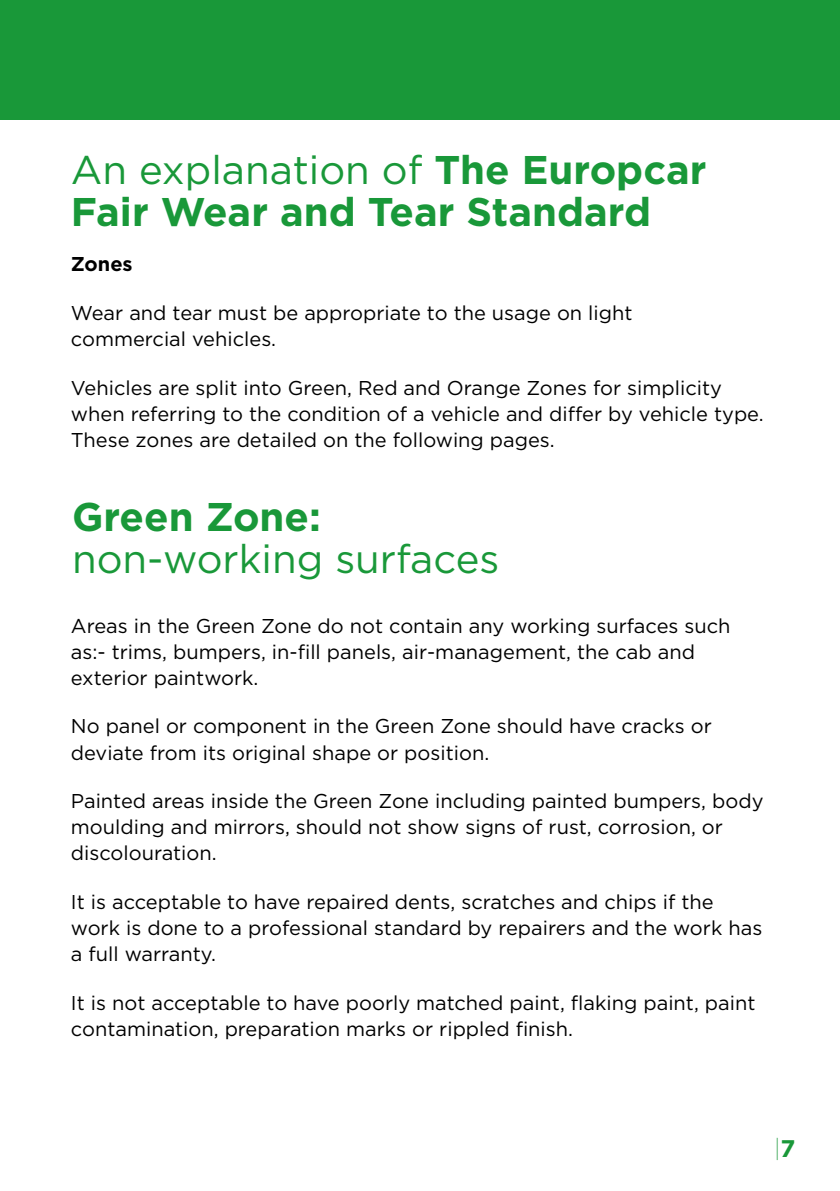
<style>
.page{position:relative;width:840px;height:1191px;background:#fff}
.page>*{position:absolute;margin:0;border:0;box-sizing:border-box;transform-origin:0 0}
.t1{font:700 40px/42px "Gotham";color:#199839}
.t2{font:40px "Gotham";color:#199839}
.t3{font:200 24px "Gotham";color:#199839}
.t4{font:20px/26px "Gotham";color:#000}
.t5{font:700 20px "Gotham";color:#000}
.s1{font-weight:400}
.s2{font-weight:700}
</style>
<div class="page">
<div style="left:0;top:0;width:839px;height:119px;background:#199839"></div>
<h1 class="t1" style="left:71px;top:148px;width:636px"><span class="s1">An explanation of</span> The Europcar<br>Fair Wear and Tear Standard</h1>
<p class="t5" style="left:71px;top:251px;width:63px">Zones</p>
<p class="t4" style="left:71px;top:300px;width:562px">Wear and tear must be appropriate to the usage on light commercial vehicles.</p>
<p class="t4" style="left:71px;top:374px;width:694px">Vehicles are split into Green, Red and Orange Zones for simplicity when referring to the condition of a vehicle and differ by vehicle type.<br>These zones are detailed on the following pages.</p>
<h1 class="t1" style="left:72px;top:495px;width:250px">Green Zone:</h1>
<h1 class="t2" style="left:72px;top:533px;width:428px">non-working surfaces</h1>
<p class="t4" style="left:71px;top:612px;width:660px">Areas in the Green Zone do not contain any working surfaces such as:- trims, bumpers, in-fill panels, air-management, the cab and exterior paintwork.</p>
<p class="t4" style="left:71px;top:713px;width:642px">No panel or component in the Green Zone should have cracks or deviate from its original shape or position.</p>
<p class="t4" style="left:71px;top:787px;width:693px">Painted areas inside the Green Zone including painted bumpers, body moulding and mirrors, should not show signs of rust, corrosion, or discolouration.</p>
<p class="t4" style="left:71px;top:888px;width:692px">It is acceptable to have repaired dents, scratches and chips if the work is done to a professional standard by repairers and the work has a full warranty.</p>
<p class="t4" style="left:71px;top:989px;width:685px">It is not acceptable to have poorly matched paint, flaking paint, paint contamination, preparation marks or rippled finish.</p>
<p class="t3" style="left:773px;top:1133px;width:23px">|<span class="s2">7</span></p>
</div>
